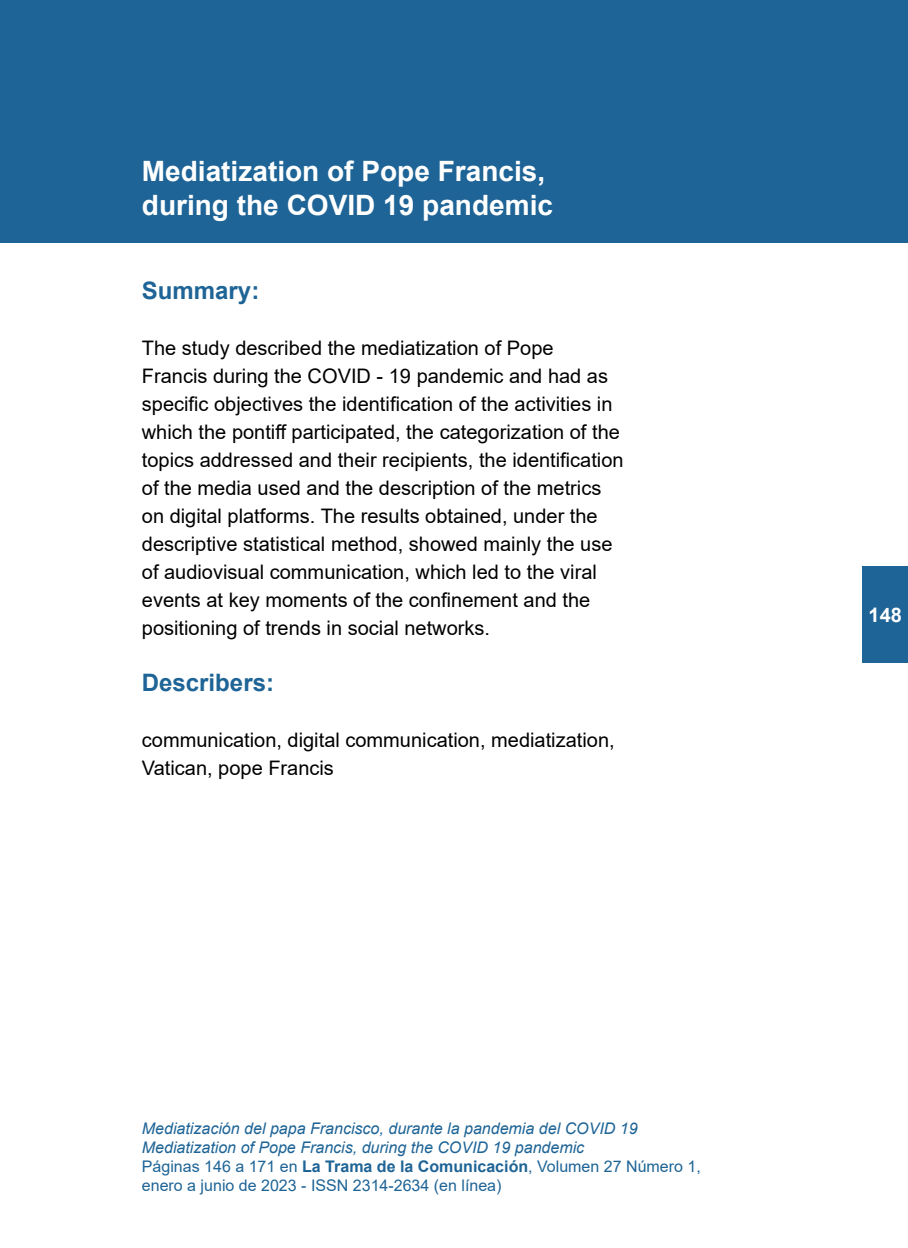
<style>
.page{position:relative;width:908px;height:1248px;background:#fff}
.page>*{position:absolute;margin:0;border:0;box-sizing:border-box;transform-origin:0 0}
.t1{font:700 28px/33.6px "Arial";color:#fff}
.t2{font:700 24px "Arial";color:#1e6496}
.t3{font:20px/28px "Arial";color:#000}
.t4{font:700 20px "Arial";color:#fff}
.t5{font:italic 16px/19.2px "Arial";color:#1e6496}
.s1{font-style:normal}
.s2{font-weight:700;font-style:normal}
</style>
<div class="page">
<div style="left:862px;top:566px;width:45px;height:96px;background:#1e6496"></div>
<div style="left:0;top:0;width:907px;height:242px;background:#1e6496"></div>
<h1 class="t1" style="left:142px;top:154px;width:412px">Mediatization of Pope Francis, during the COVID 19 pandemic</h1>
<p class="t2" style="left:142px;top:273px;width:119px">Summary:</p>
<p class="t3" style="left:142px;top:333px;width:483px">The study described the mediatization of Pope Francis during the COVID - 19 pandemic and had as specific objectives the identification of the activities in which the pontiff participated, the categorization of the topics addressed and their recipients, the identification of the media used and the description of the metrics on digital platforms. The results obtained, under the descriptive statistical method, showed mainly the use of audiovisual communication, which led to the viral events at key moments of the confinement and the positioning of trends in social networks.</p>
<p class="t2" style="left:142px;top:665px;width:134px">Describers:</p>
<p class="t3" style="left:142px;top:725px;width:474px">communication, digital communication, mediatization,<br>Vatican, pope Francis</p>
<p class="t5" style="left:142px;top:1118px;width:560px">Mediatización del papa Francisco, durante la pandemia del COVID 19<br>Mediatization of Pope Francis, during the COVID 19 pandemic<br><span class="s1">Páginas 146 a 171 en</span> <span class="s2">La Trama de la Comunicación</span><span class="s1">, Volumen 27 Número 1, enero a junio de 2023 - ISSN 2314-2634 (en línea)</span></p>
<p class="t4" style="left:868px;top:601px;width:35px">148</p>
</div>
